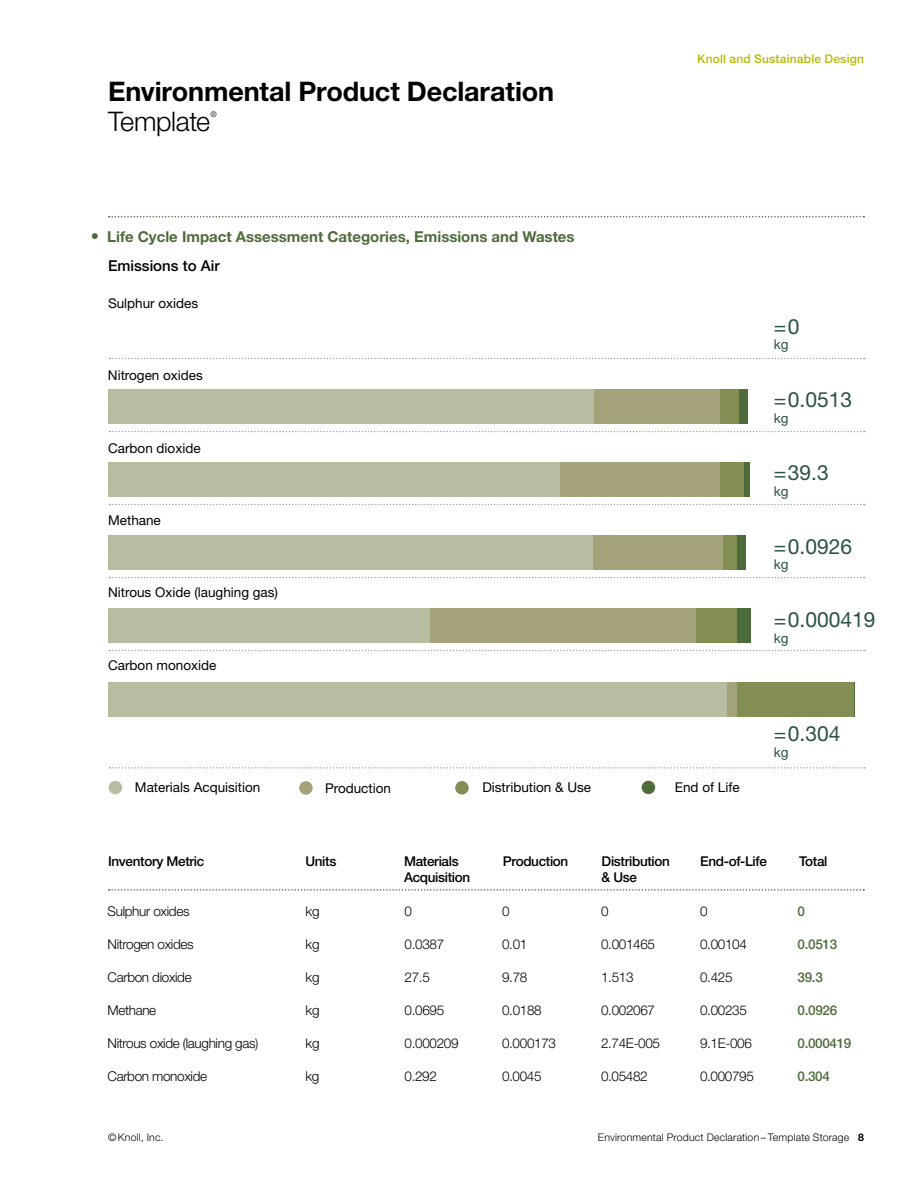
<style>
.page{position:relative;width:918px;height:1188px;background:#fff}
.page>*{position:absolute;margin:0;border:0;box-sizing:border-box;transform-origin:0 0}
.t1{font:700 27px "Helvetica Neue LT Std";letter-spacing:-.005em;color:#000}
.t2{font:300 27px "Helvetica Neue LT Std";letter-spacing:-.015em;color:#000}
.t3{font:21px "Helvetica Neue LT Std";color:#2b5244}
.t4{font:700 15px "Helvetica Neue LT Std";color:#4e6b3b}
.t5{font:500 15px "Helvetica Neue LT Std";color:#000}
.t6{font:300 13.5px "Helvetica Neue LT Std";letter-spacing:-.025em;color:#000}
.t7{font:13.5px "Helvetica Neue LT Std";color:#000}
.t8{font:500 13.5px/16.5px "Helvetica Neue LT Std";letter-spacing:-.025em;color:#000}
.t9{font:500 13.5px "Helvetica Neue LT Std";letter-spacing:-.025em;color:#4e6b3b}
.t10{font:13.5px "Helvetica Neue LT Std";color:#2b5244}
.t11{font:500 12px "Helvetica Neue LT Std";letter-spacing:.02em;color:#b3bc00}
.t12{font:300 10.5px "Helvetica Neue LT Std";letter-spacing:.02em;color:#000}
.t13{font:300 7.8px "Helvetica Neue LT Std";color:#000}
.s1{font-size:16.5px}
.s2{font-weight:700}
</style>
<div class="page">
<div style="left:108px;top:682px;width:620px;height:34px;background:#b7bda0"></div>
<hr style="left:853px;top:682px;width:2px;height:34px;background:#4e6b3b">
<div style="left:737px;top:682px;width:116px;height:34px;background:#838e52"></div>
<div style="left:727px;top:682px;width:10px;height:34px;background:#a3a27a"></div>
<div style="left:743px;top:462px;width:7px;height:35px;background:#4e6b3b"></div>
<div style="left:719px;top:462px;width:25px;height:35px;background:#838e52"></div>
<div style="left:559px;top:462px;width:161px;height:35px;background:#a3a27a"></div>
<div style="left:108px;top:462px;width:451px;height:35px;background:#b7bda0"></div>
<div style="left:730px;top:536px;width:16px;height:34px;background:#4e6b3b"></div>
<div style="left:722px;top:536px;width:14px;height:34px;background:#838e52"></div>
<div style="left:592px;top:536px;width:131px;height:34px;background:#a3a27a"></div>
<div style="left:108px;top:536px;width:485px;height:34px;background:#b7bda0"></div>
<div style="left:737px;top:609px;width:14px;height:34px;background:#4e6b3b"></div>
<div style="left:695px;top:609px;width:42px;height:34px;background:#838e52"></div>
<div style="left:429px;top:609px;width:266px;height:34px;background:#a3a27a"></div>
<div style="left:108px;top:609px;width:322px;height:34px;background:#b7bda0"></div>
<div style="left:735px;top:389px;width:13px;height:35px;background:#4e6b3b"></div>
<div style="left:720px;top:389px;width:19px;height:35px;background:#838e52"></div>
<div style="left:108px;top:389px;width:486px;height:35px;background:#b7bda0"></div>
<div style="left:594px;top:389px;width:126px;height:35px;background:#a3a27a"></div>
<svg style="left:109px;top:889px;width:755px;height:2px"></svg>
<div style="left:109px;top:781px;width:13px;height:13px;background:#b7bda0;border-radius:50%"></div>
<div style="left:455px;top:781px;width:14px;height:14px;background:#838e52;border-radius:50%"></div>
<div style="left:642px;top:781px;width:13px;height:13px;background:#4e6b3b;border-radius:50%"></div>
<div style="left:299px;top:781px;width:14px;height:14px;background:#a3a27a;border-radius:50%"></div>
<svg style="left:109px;top:577px;width:756px;height:1px"></svg>
<svg style="left:109px;top:650px;width:756px;height:1px"></svg>
<svg style="left:109px;top:767px;width:756px;height:2px"></svg>
<svg style="left:109px;top:358px;width:756px;height:1px"></svg>
<svg style="left:109px;top:431px;width:756px;height:1px"></svg>
<svg style="left:109px;top:504px;width:756px;height:1px"></svg>
<svg style="left:109px;top:216px;width:755px;height:2px"></svg>
<h1 class="t1" style="left:108px;top:75px;width:448px">Environmental Product Declaration</h1>
<h1 class="t2" style="left:108px;top:105px;width:104px">Template</h1>
<p class="t13" style="left:210px;top:110px;width:8px">®</p>
<p class="t4" style="left:91px;top:227px;width:485px"><span class="s1">•</span> Life Cycle Impact Assessment Categories, Emissions and Wastes</p>
<p class="t5" style="left:108px;top:257px;width:113px">Emissions to Air</p>
<p class="t7" style="left:108px;top:295px;width:92px">Sulphur oxides</p>
<p class="t7" style="left:108px;top:368px;width:96px">Nitrogen oxides</p>
<p class="t7" style="left:108px;top:440px;width:94px">Carbon dioxide</p>
<p class="t7" style="left:108px;top:512px;width:54px">Methane</p>
<p class="t7" style="left:108px;top:585px;width:172px">Nitrous Oxide (laughing gas)</p>
<p class="t7" style="left:108px;top:657px;width:110px">Carbon monoxide</p>
<p class="t11" style="left:697px;top:51px;width:168px">Knoll and Sustainable Design</p>
<h2 class="t3" style="left:774px;top:314px;width:27px">=0</h2>
<p class="t10" style="left:774px;top:337px;width:16px">kg</p>
<h2 class="t3" style="left:774px;top:387px;width:80px">=0.0513</h2>
<p class="t10" style="left:774px;top:410px;width:16px">kg</p>
<h2 class="t3" style="left:774px;top:460px;width:57px">=39.3</h2>
<p class="t10" style="left:774px;top:483px;width:16px">kg</p>
<h2 class="t3" style="left:774px;top:534px;width:80px">=0.0926</h2>
<p class="t10" style="left:774px;top:556px;width:16px">kg</p>
<h2 class="t3" style="left:774px;top:607px;width:103px">=0.000419</h2>
<p class="t10" style="left:774px;top:630px;width:16px">kg</p>
<h2 class="t3" style="left:774px;top:721px;width:68px">=0.304</h2>
<p class="t10" style="left:774px;top:744px;width:16px">kg</p>
<p class="t7" style="left:135px;top:780px;width:127px">Materials Acquisition</p>
<p class="t7" style="left:325px;top:780px;width:68px">Production</p>
<p class="t7" style="left:482px;top:780px;width:110px">Distribution &amp; Use</p>
<p class="t7" style="left:675px;top:779px;width:66px">End of Life</p>
<p class="t8" style="left:108px;top:853px;width:98px">Inventory Metric</p>
<p class="t8" style="left:305px;top:853px;width:32px">Units</p>
<p class="t8" style="left:404px;top:853px;width:68px">Materials<br>Acquisition</p>
<p class="t8" style="left:503px;top:853px;width:67px">Production</p>
<p class="t8" style="left:602px;top:853px;width:70px">Distribution &amp; Use</p>
<p class="t8" style="left:700px;top:853px;width:68px">End-of-Life</p>
<p class="t8" style="left:799px;top:853px;width:30px">Total</p>
<p class="t6" style="left:108px;top:903px;width:83px">Sulphur oxides</p>
<p class="t6" style="left:306px;top:903px;width:15px">kg</p>
<p class="t6" style="left:405px;top:903px;width:9px">0</p>
<p class="t6" style="left:502px;top:903px;width:9px">0</p>
<p class="t6" style="left:601px;top:903px;width:9px">0</p>
<p class="t6" style="left:700px;top:903px;width:9px">0</p>
<p class="t9" style="left:798px;top:903px;width:9px">0</p>
<p class="t6" style="left:108px;top:936px;width:88px">Nitrogen oxides</p>
<p class="t6" style="left:306px;top:936px;width:15px">kg</p>
<p class="t6" style="left:405px;top:936px;width:41px">0.0387</p>
<p class="t6" style="left:502px;top:936px;width:27px">0.01</p>
<p class="t6" style="left:601px;top:936px;width:55px">0.001465</p>
<p class="t6" style="left:700px;top:936px;width:48px">0.00104</p>
<p class="t9" style="left:798px;top:936px;width:41px">0.0513</p>
<p class="t6" style="left:108px;top:969px;width:86px">Carbon dioxide</p>
<p class="t6" style="left:306px;top:969px;width:15px">kg</p>
<p class="t6" style="left:405px;top:969px;width:27px">27.5</p>
<p class="t6" style="left:502px;top:969px;width:27px">9.78</p>
<p class="t6" style="left:601px;top:969px;width:34px">1.513</p>
<p class="t6" style="left:700px;top:969px;width:34px">0.425</p>
<p class="t9" style="left:798px;top:969px;width:27px">39.3</p>
<p class="t6" style="left:108px;top:1002px;width:50px">Methane</p>
<p class="t6" style="left:306px;top:1002px;width:15px">kg</p>
<p class="t6" style="left:405px;top:1002px;width:41px">0.0695</p>
<p class="t6" style="left:502px;top:1002px;width:41px">0.0188</p>
<p class="t6" style="left:601px;top:1002px;width:55px">0.002067</p>
<p class="t6" style="left:700px;top:1002px;width:48px">0.00235</p>
<p class="t9" style="left:798px;top:1002px;width:41px">0.0926</p>
<p class="t6" style="left:108px;top:1035px;width:152px">Nitrous oxide (laughing gas)</p>
<p class="t6" style="left:306px;top:1035px;width:15px">kg</p>
<p class="t6" style="left:405px;top:1035px;width:55px">0.000209</p>
<p class="t6" style="left:502px;top:1035px;width:55px">0.000173</p>
<p class="t6" style="left:601px;top:1035px;width:61px">2.74E-005</p>
<p class="t6" style="left:700px;top:1035px;width:53px">9.1E-006</p>
<p class="t9" style="left:798px;top:1035px;width:55px">0.000419</p>
<p class="t6" style="left:108px;top:1068px;width:101px">Carbon monoxide</p>
<p class="t6" style="left:306px;top:1068px;width:15px">kg</p>
<p class="t6" style="left:405px;top:1068px;width:34px">0.292</p>
<p class="t6" style="left:502px;top:1068px;width:41px">0.0045</p>
<p class="t6" style="left:601px;top:1068px;width:48px">0.05482</p>
<p class="t6" style="left:700px;top:1068px;width:55px">0.000795</p>
<p class="t9" style="left:798px;top:1068px;width:34px">0.304</p>
<p class="t12" style="left:108px;top:1131px;width:57px">©Knoll, Inc.</p>
<p class="t12" style="left:598px;top:1131px;width:268px">Environmental Product Declaration – Template Storage <span class="s2">8</span></p>
</div>
